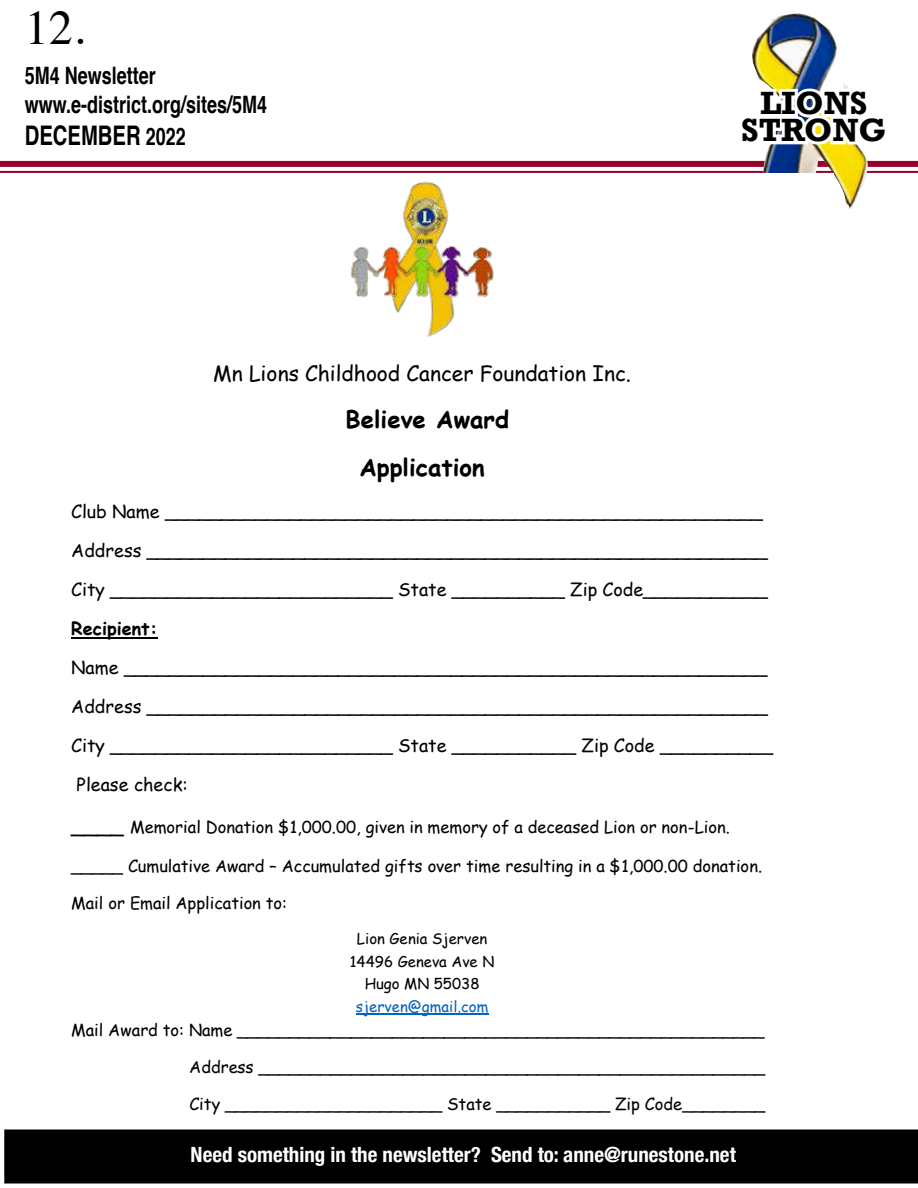
<style>
.page{position:relative;width:918px;height:1188px;background:#fff}
.page>*{position:absolute;margin:0;border:0;box-sizing:border-box;transform-origin:0 0}
.t1{font:48px "Times";color:#000}
.t2{font:700 33px/27px "Rockwell";color:#000}
.t3{font:700 27px "Helvetica";color:#000;scale:.75 1}
.t4{font:700 24px/28.8px "Helvetica";color:#000;scale:.75 1}
.t5{font:700 24px/48px "Comic Sans MS";color:#000;text-align:center}
.t6{font:700 condensed 21px "Helvetica Neue";color:#fff}
.t7{font:21px "Comic Sans MS";color:#000}
.t8{font:18px/39px "Comic Sans MS";color:#000}
.t9{font:700 18px "Comic Sans MS";color:#000}
.t10{font:16.5px "Comic Sans MS";color:#000}
.t11{font:15px/22.6px "Comic Sans MS";color:#000;text-align:center}
.t12{font:15px "Comic Sans MS";letter-spacing:.005em;color:#0563c1}
.s1{font-size:24px}
.s2{font-size:21px}
</style>
<div class="page">
<div style="left:4px;top:1130px;width:914px;height:54px;background:#000"></div>
<div style="left:0;top:161px;width:918px;height:6px;background:#98002e"></div>
<hr style="left:0;top:171px;width:918px;height:2px;background:#98002e">
<img style="left:751px;top:13px;width:117px;height:196px">
<svg style="left:751px;top:76px;width:117px;height:79px"></svg>
<div style="left:54px;top:173px;width:779px;height:945px;background:#fff"></div>
<hr style="left:71px;top:637px;width:87px;height:2px;background:#000">
<hr style="left:356px;top:1014px;width:133px;height:1px;background:#0563c1">
<img style="left:350px;top:181px;width:144px;height:156px">
<h1 class="t1" style="left:25px;top:-17px;width:61px">12.</h1>
<h3 class="t4" style="left:25px;top:62px;width:325px">5M4 Newsletter www.e-district.org/sites/5M4</h3>
<h3 class="t3" style="left:25px;top:114px;width:216px">DECEMBER <span class="s1">2022</span></h3>
<h2 class="t2" style="left:741px;top:90px;width:147px;text-indent:19px">LIONS<br>STRONG</h2>
<p class="t7" style="left:213px;top:358px;width:419px">Mn Lions Childhood Cancer Foundation Inc.</p>
<h3 class="t5" style="left:346px;top:394px;width:165px">Believe Award<br>Application</h3>
<p class="t8" style="left:71px;top:491px;width:698px">Club Name _____________________________________________________<br>Address _______________________________________________________<br>City _________________________ State __________ Zip Code___________</p>
<p class="t9" style="left:71px;top:615px;width:88px">Recipient:</p>
<p class="t8" style="left:71px;top:647px;width:703px">Name _________________________________________________________ Address _______________________________________________________ City _________________________ State ___________ Zip Code __________ Please check:</p>
<p class="t10" style="left:71px;top:815px;width:660px"><span class="s2">____</span> Memorial Donation $1,000.00, given in memory of a deceased Lion or non-Lion.</p>
<p class="t10" style="left:71px;top:854px;width:692px">_____ Cumulative Award – Accumulated gifts over time resulting in a $1,000.00 donation.</p>
<p class="t10" style="left:71px;top:891px;width:217px">Mail or Email Application to:</p>
<p class="t11" style="left:350px;top:927px;width:146px">Lion Genia Sjerven<br>14496 Geneva Ave N<br>Hugo MN 55038</p>
<p class="t12" style="left:356px;top:995px;width:134px">sjerven@gmail.com</p>
<p class="t10" style="left:71px;top:1018px;width:695px">Mail Award to: Name ___________________________________________________</p>
<p class="t10" style="left:189px;top:1055px;width:577px">Address _________________________________________________</p>
<p class="t10" style="left:189px;top:1091px;width:577px">City _____________________ State ___________ Zip Code________</p>
<p class="t6" style="left:191px;top:1137px;width:547px">Need something in the newsletter? Send to: anne@runestone.net</p>
</div>
